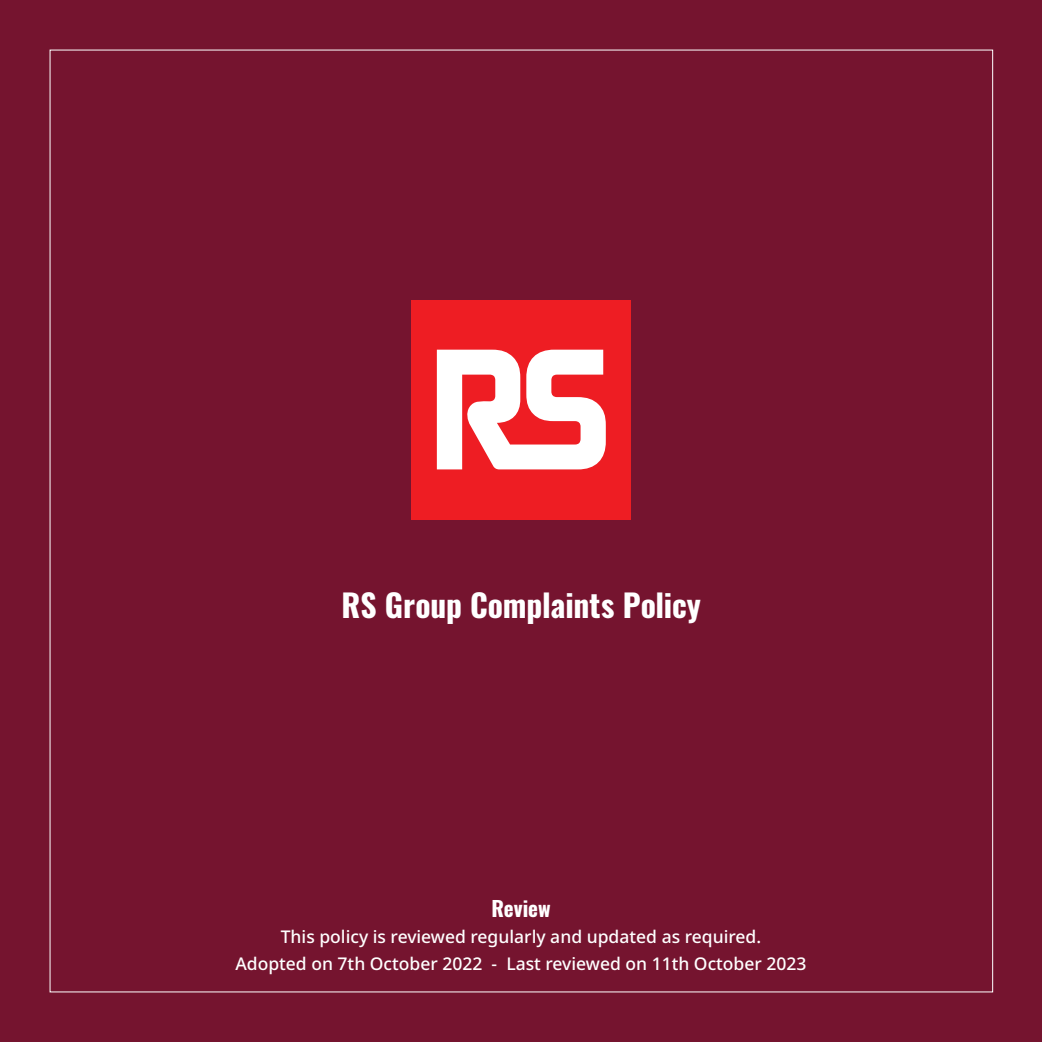
<style>
.page{position:relative;width:1042px;height:1042px;background:#75142f}
.page>*{position:absolute;margin:0;border:0;box-sizing:border-box;transform-origin:0 0}
.t1{font:700 31.5px "Oswald";letter-spacing:-.005em;color:#fff}
.t2{font:700 21px "Oswald";color:#fff}
.t3{font:500 17.5px/26.2px "Noto Sans";color:#fff;text-align:center}
</style>
<div class="page">
<div style="left:411px;top:300px;width:220px;height:219px;background:#ee1d23"></div>
<svg style="left:437px;top:349px;width:169px;height:121px"></svg>
<h1 class="t1" style="left:342px;top:589px;width:361px">RS Group Complaints Policy</h1>
<p class="t2" style="left:491px;top:897px;width:61px">Review</p>
<p class="t3" style="left:235px;top:924px;width:572px">This policy is reviewed regularly and updated as required.<br>Adopted on 7th October 2022 - Last reviewed on 11th October 2023</p>
</div>
